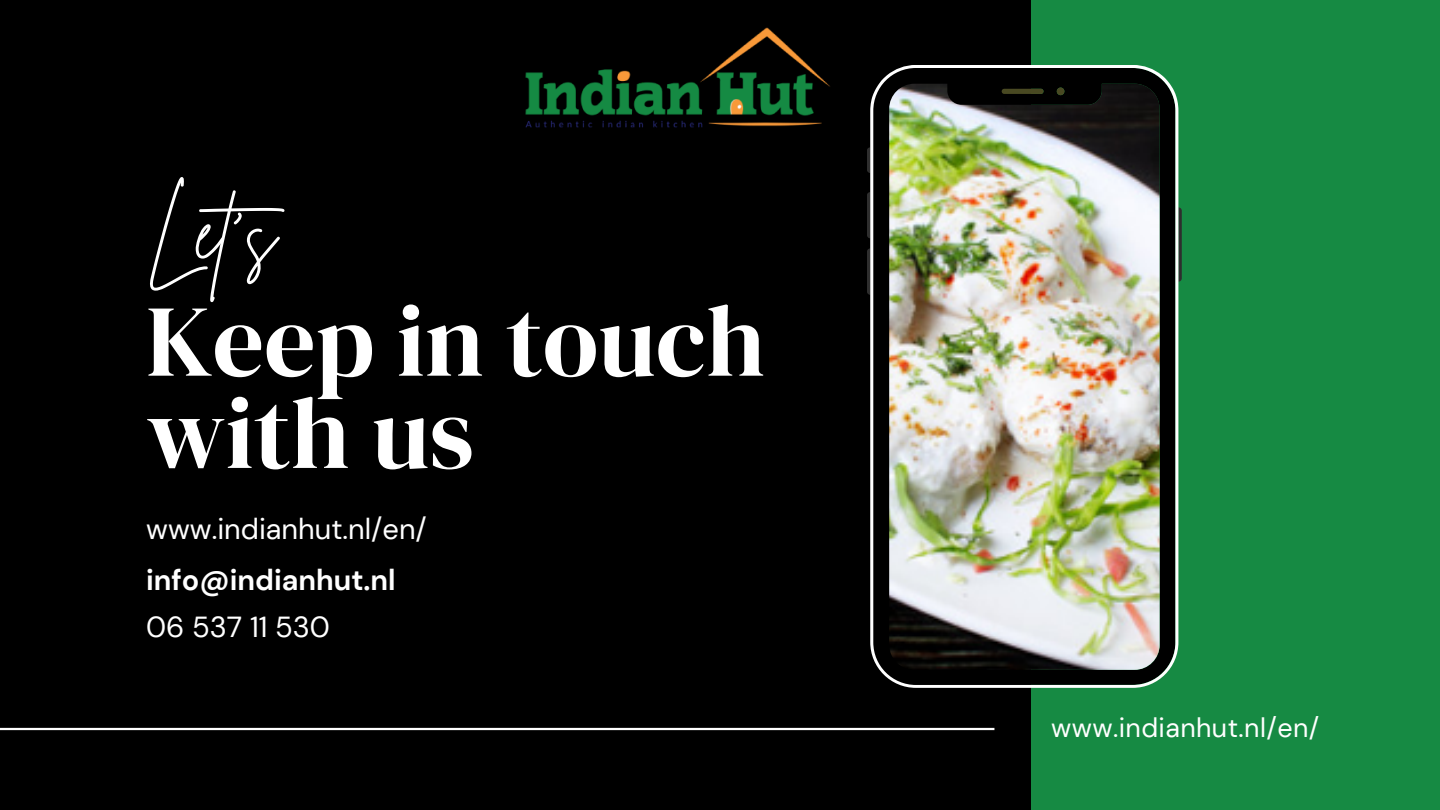
<style>
.page{position:relative;width:1440px;height:810px;background:#000}
.page>*{position:absolute;margin:0;border:0;box-sizing:border-box;transform-origin:0 0}
.t1{font:101.7px/92.2px "DM Serif Display";color:#fff}
.t2{font:76.1px "Brittany Signature";color:#fff}
.t3{font:29px "DM Sans";color:#fff}
.t4{font:700 29px "DM Sans";color:#fff}
.t5{font:26.8px "DM Sans";letter-spacing:.015em;color:#fff}
</style>
<div class="page">
<div style="left:1031px;top:0;width:409px;height:810px;background:#168a43"></div>
<hr style="left:0;top:728px;width:994px;height:2px;background:#fff">
<svg style="left:867px;top:147px;width:3px;height:26px"></svg>
<svg style="left:867px;top:192px;width:3px;height:46px"></svg>
<svg style="left:867px;top:248px;width:3px;height:47px"></svg>
<svg style="left:1178px;top:207px;width:4px;height:75px"></svg>
<img style="left:870px;top:65px;width:308px;height:623px">
<img style="left:525px;top:27px;width:305px;height:101px">
<p class="t2" style="left:146px;top:182px;width:161px">Let's</p>
<h1 class="t1" style="left:146px;top:294px;width:620px">Keep in touch with us</h1>
<p class="t3" style="left:146px;top:510px;width:282px">www.indianhut.nl/en/</p>
<h3 class="t4" style="left:146px;top:561px;width:251px">info@indianhut.nl</h3>
<p class="t3" style="left:146px;top:608px;width:185px">06 537 11 530</p>
<p class="t5" style="left:1051px;top:711px;width:270px">www.indianhut.nl/en/</p>
</div>
